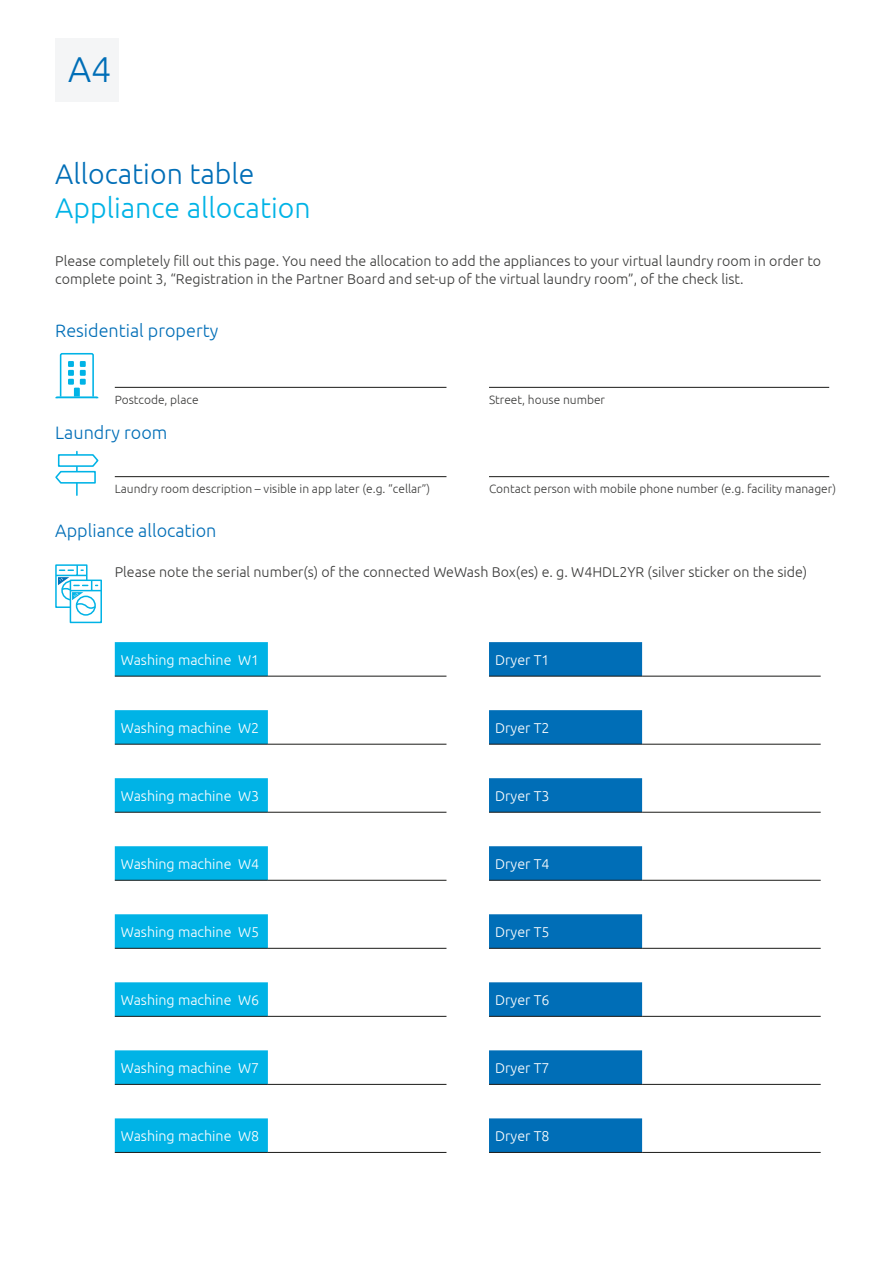
<style>
.page{position:relative;width:893px;height:1263px;background:#fff}
.page>*{position:absolute;margin:0;border:0;box-sizing:border-box;transform-origin:0 0}
.t1{font:300 36px "Ubuntu";color:#006eb7}
.t2{font:300 28.5px "Ubuntu";color:#00b3e6}
.t3{font:300 28.5px "Ubuntu";color:#006eb7}
.t4{font:300 18px "Ubuntu";color:#006eb7}
.t5{font:300 14.25px/18px "Ubuntu";color:#3b3b3a}
.t6{font:300 14.25px "Ubuntu";color:#fff}
.t7{font:300 12px "Ubuntu";color:#3b3b3a}
</style>
<div class="page">
<div style="left:55px;top:38px;width:64px;height:64px;background:#f4f5f6"></div>
<svg style="left:55px;top:353px;width:43px;height:45px"></svg>
<hr style="left:76px;top:451px;width:2px;height:44px;background:#00b3e6">
<svg style="left:55px;top:453px;width:43px;height:31px"></svg>
<hr style="left:115px;top:387px;width:331px;height:1px;background:#1a1a18">
<hr style="left:115px;top:476px;width:331px;height:1px;background:#1a1a18">
<hr style="left:489px;top:387px;width:340px;height:1px;background:#1a1a18">
<hr style="left:489px;top:476px;width:340px;height:1px;background:#1a1a18">
<svg style="left:115px;top:642px;width:153px;height:510px;fill:#00b3e6"></svg>
<hr style="left:115px;top:676px;width:153px;height:1px;background:#1a1a18">
<hr style="left:268px;top:676px;width:178px;height:1px;background:#1a1a18">
<hr style="left:115px;top:744px;width:153px;height:1px;background:#1a1a18">
<hr style="left:268px;top:744px;width:178px;height:1px;background:#1a1a18">
<hr style="left:115px;top:812px;width:153px;height:1px;background:#1a1a18">
<hr style="left:268px;top:812px;width:178px;height:1px;background:#1a1a18">
<hr style="left:115px;top:880px;width:153px;height:1px;background:#1a1a18">
<hr style="left:268px;top:880px;width:178px;height:1px;background:#1a1a18">
<hr style="left:115px;top:948px;width:153px;height:1px;background:#1a1a18">
<hr style="left:268px;top:948px;width:178px;height:1px;background:#1a1a18">
<hr style="left:115px;top:1016px;width:153px;height:1px;background:#1a1a18">
<hr style="left:268px;top:1016px;width:178px;height:1px;background:#1a1a18">
<hr style="left:115px;top:1084px;width:153px;height:1px;background:#1a1a18">
<hr style="left:268px;top:1084px;width:178px;height:1px;background:#1a1a18">
<hr style="left:115px;top:1152px;width:153px;height:1px;background:#1a1a18">
<hr style="left:268px;top:1152px;width:178px;height:1px;background:#1a1a18">
<svg style="left:489px;top:642px;width:153px;height:510px;fill:#006eb7"></svg>
<hr style="left:489px;top:676px;width:153px;height:1px;background:#1a1a18">
<hr style="left:642px;top:676px;width:179px;height:1px;background:#1a1a18">
<hr style="left:489px;top:744px;width:153px;height:1px;background:#1a1a18">
<hr style="left:642px;top:744px;width:179px;height:1px;background:#1a1a18">
<hr style="left:489px;top:812px;width:153px;height:1px;background:#1a1a18">
<hr style="left:642px;top:812px;width:179px;height:1px;background:#1a1a18">
<hr style="left:489px;top:880px;width:153px;height:1px;background:#1a1a18">
<hr style="left:642px;top:880px;width:179px;height:1px;background:#1a1a18">
<hr style="left:489px;top:948px;width:153px;height:1px;background:#1a1a18">
<hr style="left:642px;top:948px;width:179px;height:1px;background:#1a1a18">
<hr style="left:489px;top:1016px;width:153px;height:1px;background:#1a1a18">
<hr style="left:642px;top:1016px;width:179px;height:1px;background:#1a1a18">
<hr style="left:489px;top:1084px;width:153px;height:1px;background:#1a1a18">
<hr style="left:642px;top:1084px;width:179px;height:1px;background:#1a1a18">
<hr style="left:489px;top:1152px;width:153px;height:1px;background:#1a1a18">
<hr style="left:642px;top:1152px;width:179px;height:1px;background:#1a1a18">
<div style="left:55px;top:564px;width:33px;height:44px;border:2px solid #00b3e6"></div>
<hr style="left:56px;top:575px;width:31px;height:1px;background:#00b3e6">
<div style="left:70px;top:579px;width:32px;height:44px;border:2px solid #00b3e6"></div>
<hr style="left:70px;top:590px;width:31px;height:1px;background:#00b3e6">
<div style="left:76px;top:596px;width:20px;height:20px;border:2px solid #00b3e6;border-radius:50%"></div>
<svg style="left:58px;top:565px;width:40px;height:45px"></svg>
<h1 class="t1" style="left:68px;top:47px;width:45px">A4</h1>
<h2 class="t3" style="left:55px;top:156px;width:201px">Allocation table</h2>
<h2 class="t2" style="left:55px;top:191px;width:257px">Appliance allocation</h2>
<p class="t5" style="left:55px;top:252px;width:767px">Please completely fill out this page. You need the allocation to add the appliances to your virtual laundry room in order to complete point 3, “Registration in the Partner Board and set-up of the virtual laundry room”, of the check list.</p>
<p class="t4" style="left:55px;top:320px;width:164px">Residential property</p>
<p class="t7" style="left:115px;top:392px;width:85px">Postcode, place</p>
<p class="t7" style="left:489px;top:392px;width:118px">Street, house number</p>
<p class="t4" style="left:55px;top:422px;width:114px">Laundry room</p>
<p class="t7" style="left:115px;top:482px;width:317px">Laundry room description – visible in app later (e.g. “cellar”)</p>
<p class="t7" style="left:489px;top:482px;width:349px">Contact person with mobile phone number (e.g. facility manager)</p>
<p class="t4" style="left:55px;top:520px;width:163px">Appliance allocation</p>
<p class="t5" style="left:115px;top:562px;width:694px">Please note the serial number(s) of the connected WeWash Box(es) e. g. W4HDL2YR (silver sticker on the side)</p>
<p class="t6" style="left:121px;top:651px;width:140px">Washing machine W1</p>
<p class="t6" style="left:495px;top:651px;width:56px">Dryer T1</p>
<p class="t6" style="left:121px;top:719px;width:140px">Washing machine W2</p>
<p class="t6" style="left:495px;top:719px;width:56px">Dryer T2</p>
<p class="t6" style="left:121px;top:787px;width:140px">Washing machine W3</p>
<p class="t6" style="left:495px;top:787px;width:56px">Dryer T3</p>
<p class="t6" style="left:121px;top:855px;width:140px">Washing machine W4</p>
<p class="t6" style="left:495px;top:855px;width:56px">Dryer T4</p>
<p class="t6" style="left:121px;top:923px;width:140px">Washing machine W5</p>
<p class="t6" style="left:495px;top:923px;width:56px">Dryer T5</p>
<p class="t6" style="left:121px;top:991px;width:140px">Washing machine W6</p>
<p class="t6" style="left:495px;top:991px;width:56px">Dryer T6</p>
<p class="t6" style="left:121px;top:1059px;width:140px">Washing machine W7</p>
<p class="t6" style="left:495px;top:1059px;width:56px">Dryer T7</p>
<p class="t6" style="left:121px;top:1127px;width:140px">Washing machine W8</p>
<p class="t6" style="left:495px;top:1127px;width:56px">Dryer T8</p>
</div>
